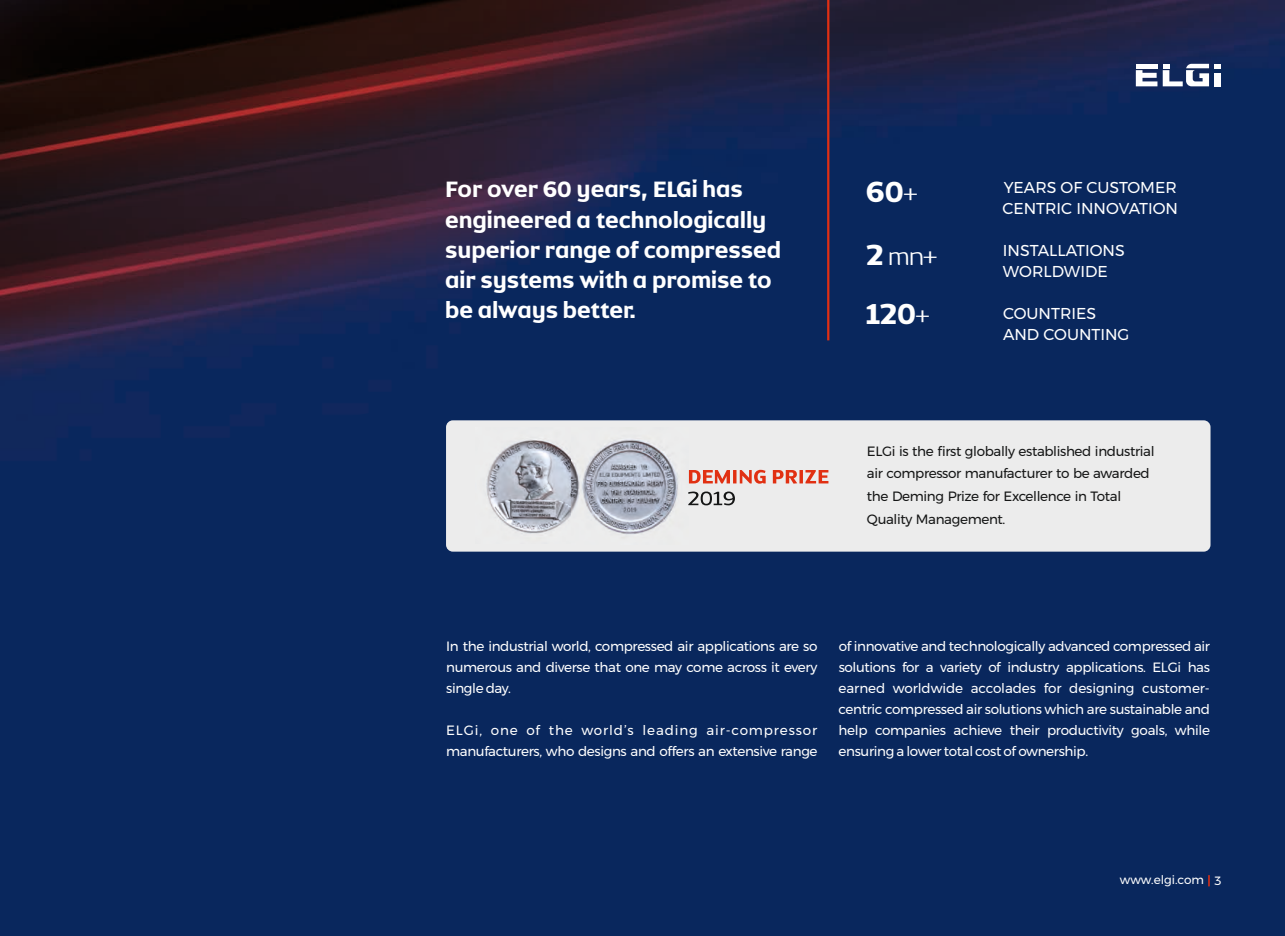
<style>
.page{position:relative;width:1285px;height:936px;background:#fff}
.page>*{position:absolute;margin:0;border:0;box-sizing:border-box;transform-origin:0 0}
.t1{font:700 39.15px "Dynasty";color:#fff}
.t2{font:700 39px "Dynasty";color:#fff}
.t3{font:300 31.05px "Dynasty";color:#fff}
.t4{font:700 30px/30.2px "Dynasty";color:#fff}
.t5{font:15.75px/21.1px "Montserrat";color:#fff}
.t6{font:13.5px/21px "Montserrat";letter-spacing:-.025em;color:#fff;text-align:justify}
.t7{font:13.5px/22.6px "Montserrat";letter-spacing:-.025em;color:#151616}
.t8{font:12px "Montserrat";color:#fff}
.s1{font-weight:300;font-size:30px}
.s2{font-weight:700;font-size:39.15px}
.s3{font-size:30px}
</style>
<div class="page">
<div style="left:0;top:0;width:1284px;height:935px;background:#09275d"></div>
<img style="left:0;top:0;width:1284px;height:552px">
<hr style="left:827px;top:0;width:2px;height:340px;background:#e12f13">
<div style="left:446px;top:420px;width:764px;height:131px;background:#ececec;border-radius:7px"></div>
<img style="left:486px;top:439px;width:85px;height:95px">
<img style="left:571px;top:440px;width:107px;height:95px">
<svg style="left:688px;top:470px;width:140px;height:13px"></svg>
<svg style="left:688px;top:491px;width:46px;height:14px"></svg>
<svg style="left:1214px;top:64px;width:6px;height:4px"></svg>
<div style="left:1214px;top:73px;width:6px;height:13px;background:#fff"></div>
<svg style="left:1135px;top:64px;width:73px;height:22px"></svg>
<h3 class="t4" style="left:445px;top:173px;width:337px">For over 60 years, ELGi has engineered a technologically superior range of compressed air systems with a promise to be always better.</h3>
<h1 class="t1" style="left:865px;top:170px;width:53px">60<span class="s1">+</span></h1>
<p class="t5" style="left:1002px;top:176px;width:177px">YEARS OF CUSTOMER<br>CENTRIC INNOVATION</p>
<h3 class="t3" style="left:866px;top:240px;width:72px"><span class="s2">2</span> mn<span class="s3">+</span></h3>
<p class="t5" style="left:1002px;top:239px;width:123px">INSTALLATIONS<br>WORLDWIDE</p>
<h2 class="t2" style="left:866px;top:292px;width:65px">120<span class="s1">+</span></h2>
<p class="t5" style="left:1002px;top:303px;width:128px">COUNTRIES<br>AND COUNTING</p>
<p class="t7" style="left:866px;top:439px;width:289px">ELGi is the first globally established industrial air compressor manufacturer to be awarded the Deming Prize for Excellence in Total Quality Management.</p>
<p class="t6" style="left:446px;top:636px;width:373px">In the industrial world, compressed air applications are so numerous and diverse that one may come across it every single day.</p>
<p class="t6" style="left:446px;top:720px;width:373px">ELGi, one of the world’s leading air-compressor manufacturers, who designs and offers an extensive range</p>
<p class="t6" style="left:838px;top:636px;width:373px">of innovative and technologically advanced compressed air solutions for a variety of industry applications. ELGi has earned worldwide accolades for designing customer&shy;centric compressed air solutions which are sustainable and help companies achieve their productivity goals, while ensuring a lower total cost of ownership.</p>
<p class="t8" style="left:1119px;top:872px;width:103px">www.elgi.com 3</p>
</div>
